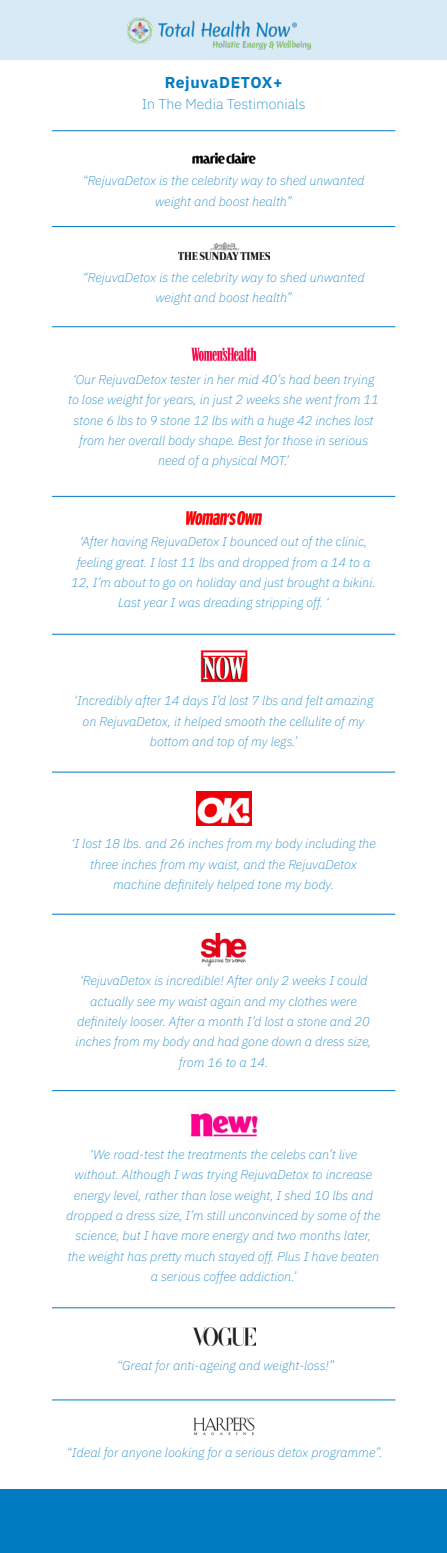
<style>
.page{position:relative;width:447px;height:1553px;background:#fff}
.page>*{position:absolute;margin:0;border:0;box-sizing:border-box;transform-origin:0 0}
.t1{font:700 15.75px "IBM Plex Sans";letter-spacing:.04em;color:#007bc1}
.t2{font:200 14.25px "IBM Plex Sans";color:#007bc1}
.t3{font:italic 200 12.75px/20.2px "IBM Plex Sans";color:#007bc1;text-align:center}
</style>
<div class="page">
<div style="left:0;top:0;width:446px;height:60px;background:#d7eaf5"></div>
<div style="left:0;top:1489px;width:446px;height:63px;background:#007bc1"></div>
<img style="left:128px;top:17px;width:182px;height:32px">
<img style="left:200px;top:932px;width:47px;height:35px">
<img style="left:192px;top:152px;width:64px;height:12px">
<img style="left:178px;top:243px;width:91px;height:17px">
<hr style="left:52px;top:226px;width:343px;height:1px;background:#007bc1">
<hr style="left:52px;top:131px;width:343px;height:1px;background:#007bc1">
<hr style="left:52px;top:326px;width:343px;height:1px;background:#007bc1">
<hr style="left:52px;top:496px;width:343px;height:1px;background:#007bc1">
<hr style="left:52px;top:634px;width:343px;height:1px;background:#007bc1">
<hr style="left:52px;top:772px;width:343px;height:1px;background:#007bc1">
<hr style="left:52px;top:914px;width:343px;height:1px;background:#007bc1">
<hr style="left:52px;top:1090px;width:343px;height:1px;background:#007bc1">
<hr style="left:52px;top:1307px;width:343px;height:1px;background:#007bc1">
<hr style="left:52px;top:1399px;width:343px;height:1px;background:#007bc1">
<img style="left:191px;top:347px;width:66px;height:15px">
<img style="left:186px;top:511px;width:75px;height:14px">
<img style="left:200px;top:650px;width:48px;height:33px">
<img style="left:196px;top:791px;width:55px;height:34px">
<img style="left:187px;top:1109px;width:72px;height:34px">
<img style="left:192px;top:1327px;width:63px;height:18px">
<img style="left:193px;top:1417px;width:62px;height:18px">
<p class="t1" style="left:165px;top:70px;width:119px">RejuvaDETOX+</p>
<p class="t2" style="left:142px;top:94px;width:165px">In The Media Testimonials</p>
<p class="t3" style="left:82px;top:169px;width:283px">“RejuvaDetox is the celebrity way to shed unwanted weight and boost health”</p>
<p class="t3" style="left:82px;top:266px;width:283px">“RejuvaDetox is the celebrity way to shed unwanted weight and boost health”</p>
<p class="t3" style="left:68px;top:368px;width:312px">‘Our RejuvaDetox tester in her mid 40’s had been trying to lose weight for years, in just 2 weeks she went from 11 stone 6 lbs to 9 stone 12 lbs with a huge 42 inches lost from her overall body shape. Best for those in serious need of a physical MOT.’</p>
<p class="t3" style="left:71px;top:531px;width:306px">‘After having RejuvaDetox I bounced out of the clinic, feeling great. I lost 11 lbs and dropped from a 14 to a 12, I’m about to go on holiday and just brought a bikini.<br>Last year I was dreading stripping off. ‘</p>
<p class="t3" style="left:74px;top:689px;width:301px">‘Incredibly after 14 days I’d lost 7 lbs and felt amazing on RejuvaDetox, it helped smooth the cellulite of my bottom and top of my legs.’</p>
<p class="t3" style="left:71px;top:832px;width:306px">‘I lost 18 lbs. and 26 inches from my body including the three inches from my waist, and the RejuvaDetox machine definitely helped tone my body.</p>
<p class="t3" style="left:76px;top:969px;width:297px">‘RejuvaDetox is incredible! After only 2 weeks I could actually see my waist again and my clothes were definitely looser. After a month I’d lost a stone and 20 inches from my body and had gone down a dress size, from 16 to a 14.</p>
<p class="t3" style="left:66px;top:1143px;width:316px">‘We road-test the treatments the celebs can’t live without. Although I was trying RejuvaDetox to increase energy level, rather than lose weight, I shed 10 lbs and dropped a dress size, I’m still unconvinced by some of the science, but I have more energy and two months later, the weight has pretty much stayed off. Plus I have beaten a serious coffee addiction.’</p>
<p class="t3" style="left:117px;top:1354px;width:218px">“Great for anti-ageing and weight-loss!”</p>
<p class="t3" style="left:66px;top:1441px;width:317px">“Ideal for anyone looking for a serious detox programme”.</p>
</div>
